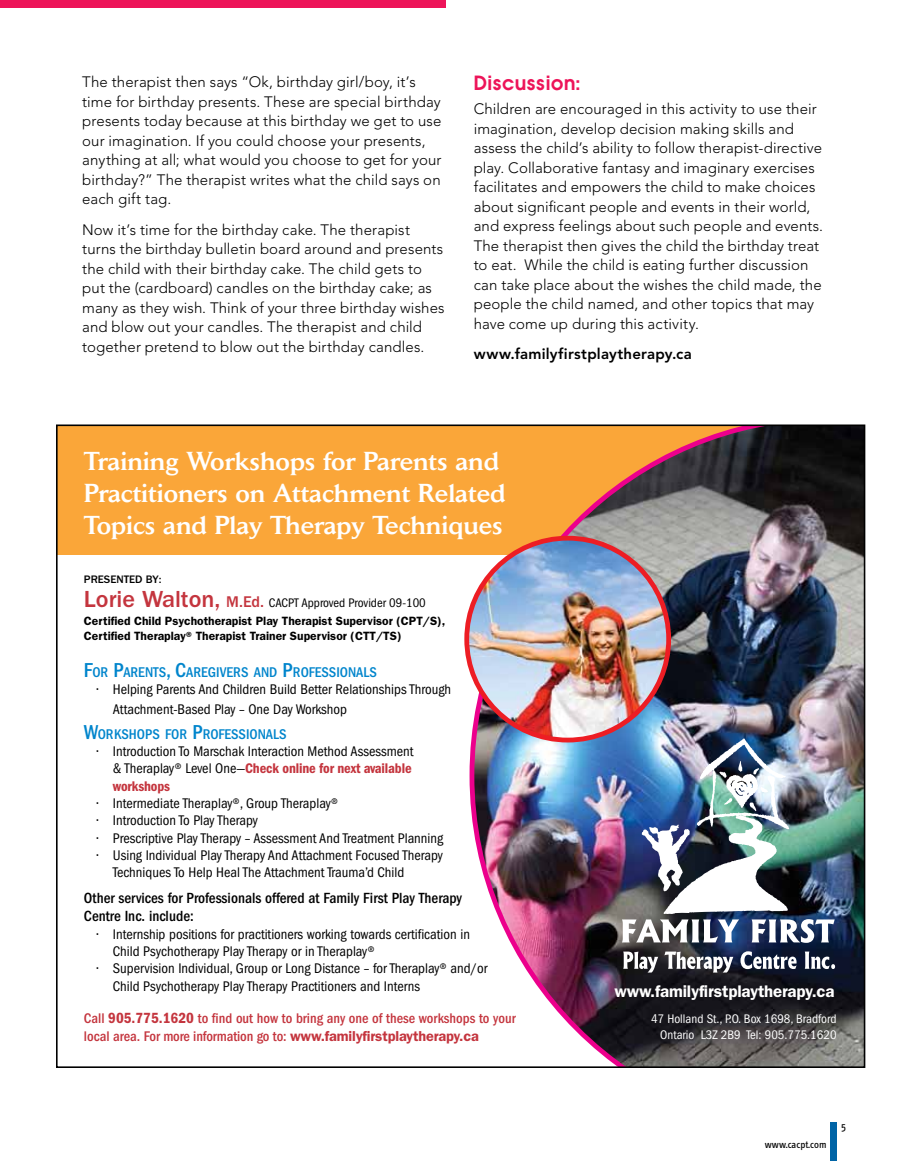
<style>
.page{position:relative;width:918px;height:1161px;background:#fff}
.page>*{position:absolute;margin:0;border:0;box-sizing:border-box;transform-origin:0 0}
.t1{font:500 25.65px/32.1px "Daily News";color:#fff}
.t2{font:18px "Avant Garde Demi";letter-spacing:.005em;color:#ed1459}
.t3{font:600 16.8px "Franklin Gothic";letter-spacing:-.01em;color:#fff}
.t4{font:500 condensed 15.3px/18.3px "Franklin Gothic";color:#000}
.t5{font:300 15px/19.5px "Avenir";letter-spacing:.005em;color:#000}
.t6{font:800 15px "Avenir";letter-spacing:.015em;color:#000}
.t7{font:500 condensed 14.55px "Franklin Gothic";color:#0085cc}
.t8{font:condensed 14.4px/17.4px "Franklin Gothic";color:#000}
.t9{font:500 condensed 14.4px/17.4px "Franklin Gothic";color:#c4353e}
.t10{font:condensed 12.9px/15.5px "Franklin Gothic";color:#fff;text-align:right}
.t11{font:condensed 12.9px "Franklin Gothic";color:#000}
.t12{font:600 12px/14.4px "Franklin Gothic";color:#000}
.t13{font:500 11.25px "Franklin Gothic";color:#000}
.t14{font:10.5px "Info Text";color:#000}
.s1{font-weight:500;font-stretch:normal;font-size:24px;color:#c4353e}
.s2{font-weight:500;font-stretch:normal;font-size:16.05px;color:#c4353e}
.s3{font-size:20.85px}
.s4{font-weight:600;color:#c4353e}
.s5{font-weight:600;font-size:15.3px}
.s6{font-weight:600;font-stretch:normal}
</style>
<div class="page">
<div style="left:831px;top:1122px;width:6px;height:39px;background:#0064a6"></div>
<div style="left:0;top:0;width:446px;height:8px;background:#ed1459"></div>
<div style="left:57px;top:425px;width:807px;height:129px;background:#faa639"></div>
<img style="left:470px;top:427px;width:392px;height:638px">
<img style="left:467px;top:538px;width:202px;height:201px">
<div style="left:464px;top:536px;width:207px;height:206px;border:5px solid #ed1d24;border-radius:50%"></div>
<img style="left:622px;top:738px;width:213px;height:205px">
<svg style="left:623px;top:952px;width:35px;height:21px"></svg>
<svg style="left:664px;top:952px;width:69px;height:21px"></svg>
<svg style="left:741px;top:951px;width:56px;height:18px"></svg>
<svg style="left:805px;top:952px;width:30px;height:17px"></svg>
<p class="t5" style="left:82px;top:73px;width:361px">The therapist then says “Ok, birthday girl/boy, it’s time for birthday presents. These are special birthday presents today because at this birthday we get to use our imagination. If you could choose your presents, anything at all; what would you choose to get for your birthday?” The therapist writes what the child says on each gift tag.</p>
<p class="t5" style="left:82px;top:220px;width:364px">Now it’s time for the birthday cake. The therapist turns the birthday bulletin board around and presents the child with their birthday cake. The child gets to put the (cardboard) candles on the birthday cake; as many as they wish. Think of your three birthday wishes and blow out your candles. The therapist and child together pretend to blow out the birthday candles.</p>
<p class="t2" style="left:474px;top:71px;width:108px">Discussion:</p>
<p class="t5" style="left:474px;top:99px;width:351px">Children are encouraged in this activity to use their imagination, develop decision making skills and assess the child’s ability to follow therapist-directive play. Collaborative fantasy and imaginary exercises facilitates and empowers the child to make choices about significant people and events in their world, and express feelings about such people and events.<br>The therapist then gives the child the birthday treat to eat. While the child is eating further discussion can take place about the wishes the child made, the people the child named, and other topics that may have come up during this activity.</p>
<p class="t6" style="left:474px;top:345px;width:220px">www.familyfirstplaytherapy.ca</p>
<h1 class="t1" style="left:84px;top:445px;width:423px">Training Workshops for Parents and<br>Practitioners on Attachment Related<br>Topics and Play Therapy Techniques</h1>
<p class="t13" style="left:84px;top:573px;width:79px">PRESENTED BY:</p>
<p class="t11" style="left:84px;top:596px;width:343px"><span class="s1">LORIE WALTON,</span> <span class="s2">M.ED.</span> CACPT Approved Provider 09-100</p>
<p class="t12" style="left:84px;top:614px;width:363px">Certified Child Psychotherapist Play Therapist Supervisor (CPT/S),<br>Certified Theraplay® Therapist Trainer Supervisor (CTT/TS)</p>
<p class="t7" style="left:84px;top:664px;width:294px"><span class="s3">F</span>OR <span class="s3">P</span>ARENTS<span class="s3">, C</span>AREGIVERS AND <span class="s3">P</span>ROFESSIONALS</p>
<p class="t8" style="left:113px;top:680px;width:340px;line-height:19.2px;text-indent:-16px">• Helping Parents And Children Build Better Relationships Through<br>Attachment-Based Play – One Day Workshop</p>
<p class="t7" style="left:84px;top:726px;width:204px"><span class="s3">W</span>ORKSHOPS FOR <span class="s3">P</span>ROFESSIONALS</p>
<p class="t8" style="left:113px;top:743px;width:302px;text-indent:-16px">• Introduction To Marschak Interaction Method Assessment &amp; Theraplay® Level One—<span class="s4">Check online for next available workshops</span></p>
<p class="t8" style="left:97px;top:795px;width:243px">• Intermediate Theraplay®, Group Theraplay®</p>
<p class="t8" style="left:97px;top:812px;width:163px">• Introduction To Play Therapy</p>
<p class="t8" style="left:97px;top:829px;width:348px">• Prescriptive Play Therapy – Assessment And Treatment Planning</p>
<p class="t8" style="left:113px;top:847px;width:332px;text-indent:-16px">• Using Individual Play Therapy And Attachment Focused Therapy<br>Techniques To Help Heal The Attachment Trauma’d Child</p>
<p class="t4" style="left:84px;top:889px;width:380px">Other services for Professionals offered at Family First Play Therapy<br>Centre Inc. include:</p>
<p class="t8" style="left:113px;top:925px;width:359px;text-indent:-16px">• Internship positions for practitioners working towards certification in<br>Child Psychotherapy Play Therapy or in Theraplay®</p>
<p class="t8" style="left:113px;top:960px;width:376px;text-indent:-16px">• Supervision Individual, Group or Long Distance – for Theraplay® and/or<br>Child Psychotherapy Play Therapy Practitioners and Interns</p>
<p class="t9" style="left:84px;top:1010px;width:433px">Call <span class="s5">905.775.1620</span> to find out how to bring any one of these workshops to your local area. For more information go to: <span class="s6">www.familyfirstplaytherapy.ca</span></p>
<p class="t3" style="left:614px;top:981px;width:222px">www.familyfirstplaytherapy.ca</p>
<p class="t10" style="left:651px;top:1011px;width:187px">47 Holland St., P.O. Box 1698, Bradford<br>Ontario L3Z 2B9 Tel: 905.775.1620</p>
<p class="t14" style="left:765px;top:1138px;width:63px">www.cacpt.com</p>
<p class="t14" style="left:841px;top:1121px;width:6px">5</p>
</div>
